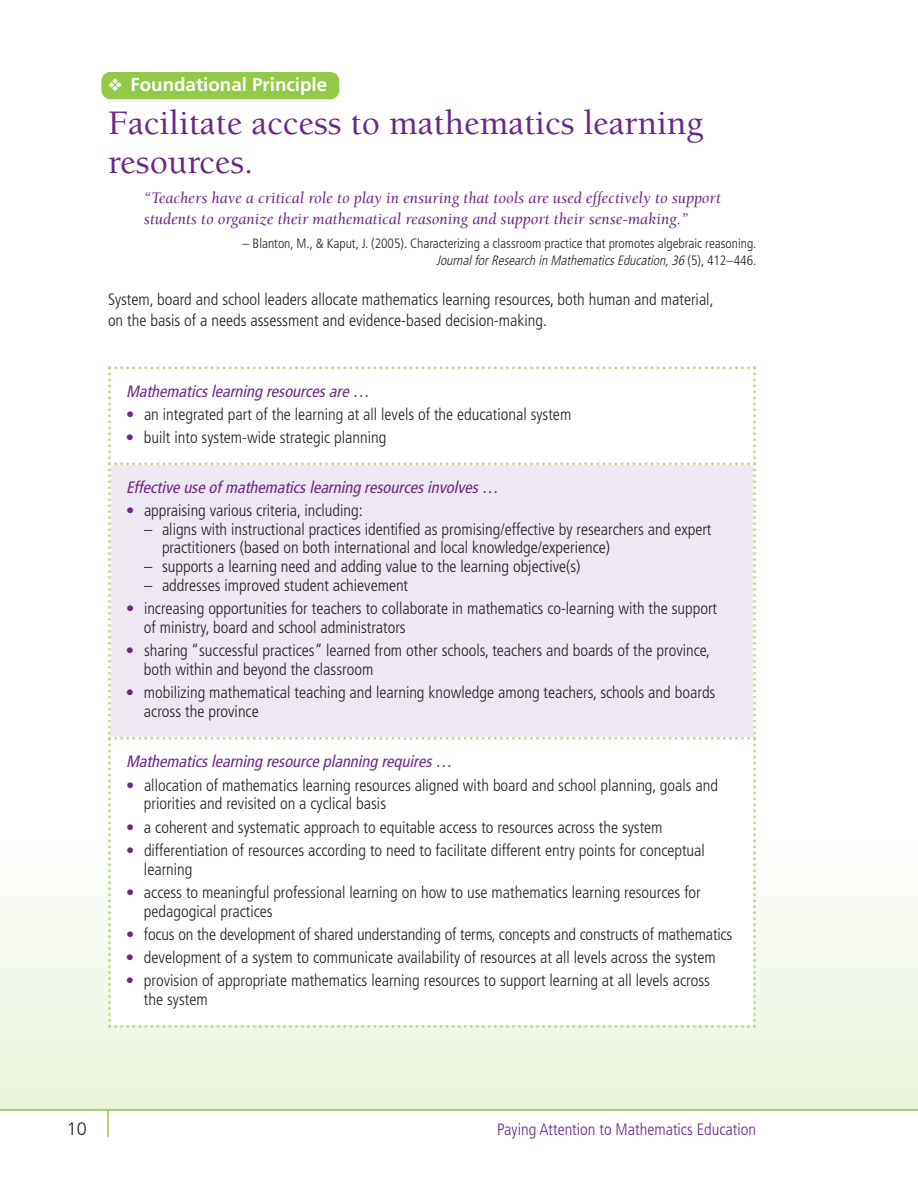
<style>
.page{position:relative;width:918px;height:1188px;background:#fff}
.page>*{position:absolute;margin:0;border:0;box-sizing:border-box;transform-origin:0 0}
.t1{font:500 35.25px/39px "Berkeley";color:#6c2789}
.t2{font:700 18.75px "Frutiger";color:#fff}
.t3{font:300 18px "Frutiger";color:#231f20}
.t4{font:300 condensed 16.5px/18.8px "Frutiger";color:#231f20}
.t5{font:italic 16.5px/21px "Berkeley";color:#6c2789}
.t6{font:italic condensed 16.5px "Frutiger";color:#6c2789}
.t7{font:300 condensed 16.5px "Frutiger";color:#6c2789}
.t8{font:300 condensed 13.5px/16.5px "Frutiger";color:#231f20;text-align:right}
.s1{font-style:italic}
.s2{color:#6c2789}
</style>
<div class="page">
<div style="left:101px;top:72px;width:238px;height:27px;background:#92c947;border-radius:9px"></div>
<div style="left:0;top:838px;width:918px;height:272px;background:linear-gradient(to bottom,#fefefe,#e9f2da)"></div>
<hr style="left:0;top:1109px;width:918px;height:2px;background:#92c947">
<hr style="left:107px;top:1110px;width:2px;height:27px;background:#92c947">
<svg style="left:108px;top:366px;width:648px;height:662px"></svg>
<p class="t2" style="left:108px;top:77px;width:221px">❖ Foundational Principle</p>
<h1 class="t1" style="left:108px;top:107px;width:597px">Facilitate access to mathematics learning resources.</h1>
<p class="t5" style="left:144px;top:189px;width:578px">“Teachers have a critical role to play in ensuring that tools are used effectively to support students to organize their mathematical reasoning and support their sense-making.”</p>
<p class="t8" style="left:243px;top:237px;width:515px">– Blanton, M., &amp; Kaput, J. (2005). Characterizing a classroom practice that promotes algebraic reasoning.<br><span class="s1">Journal for Research in Mathematics Education, 36</span> ( 5 ) , 4 1 2 – 4 4 6 .</p>
<p class="t4" style="left:108px;top:289px;width:607px;line-height:21.8px">System, board and school leaders allocate mathematics learning resources, both human and material, on the basis of a needs assessment and evidence-based decision-making.</p>
<p class="t6" style="left:126px;top:384px;width:248px">Mathematics learning resources are …</p>
<p class="t4" style="left:126px;top:406px;width:447px"><span class="s2">•</span> an integrated part of the learning at all levels of the educational system</p>
<p class="t4" style="left:126px;top:429px;width:262px"><span class="s2">•</span> built into system-wide strategic planning</p>
<p class="t6" style="left:126px;top:480px;width:377px">Effective use of mathematics learning resources involves …</p>
<p class="t4" style="left:126px;top:502px;width:238px"><span class="s2">•</span> appraising various criteria, including:</p>
<p class="t4" style="left:162px;top:521px;width:551px;text-indent:-18px">– aligns with instructional practices identified as promising/effective by researchers and expert practitioners (based on both international and local knowledge/experience)</p>
<p class="t4" style="left:144px;top:558px;width:438px">– supports a learning need and adding value to the learning objective(s)</p>
<p class="t4" style="left:144px;top:577px;width:266px">– addresses improved student achievement</p>
<p class="t4" style="left:144px;top:600px;width:575px;text-indent:-18px"><span class="s2">•</span> increasing opportunities for teachers to collaborate in mathematics co-learning with the support of ministry, board and school administrators</p>
<p class="t4" style="left:144px;top:642px;width:568px;text-indent:-18px"><span class="s2">•</span> sharing “successful practices” learned from other schools, teachers and boards of the province, both within and beyond the classroom</p>
<p class="t4" style="left:144px;top:684px;width:573px;text-indent:-18px"><span class="s2">•</span> mobilizing mathematical teaching and learning knowledge among teachers, schools and boards across the province</p>
<p class="t6" style="left:126px;top:755px;width:331px">Mathematics learning resource planning requires …</p>
<p class="t4" style="left:144px;top:777px;width:576px;text-indent:-18px"><span class="s2">•</span> allocation of mathematics learning resources aligned with board and school planning, goals and priorities and revisited on a cyclical basis</p>
<p class="t4" style="left:126px;top:819px;width:538px"><span class="s2">•</span> a coherent and systematic approach to equitable access to resources across the system</p>
<p class="t4" style="left:144px;top:842px;width:562px;text-indent:-18px"><span class="s2">•</span> differentiation of resources according to need to facilitate different entry points for conceptual learning</p>
<p class="t4" style="left:144px;top:884px;width:558px;text-indent:-18px"><span class="s2">•</span> access to meaningful professional learning on how to use mathematics learning resources for pedagogical practices</p>
<p class="t4" style="left:126px;top:926px;width:608px"><span class="s2">•</span> focus on the development of shared understanding of terms, concepts and constructs of mathematics</p>
<p class="t4" style="left:126px;top:949px;width:591px"><span class="s2">•</span> development of a system to communicate availability of resources at all levels across the system</p>
<p class="t4" style="left:144px;top:972px;width:567px;text-indent:-18px"><span class="s2">•</span> provision of appropriate mathematics learning resources to support learning at all levels across the system</p>
<p class="t3" style="left:67px;top:1121px;width:21px">10</p>
<p class="t7" style="left:497px;top:1122px;width:260px">Paying Attention to Mathematics Education</p>
</div>
